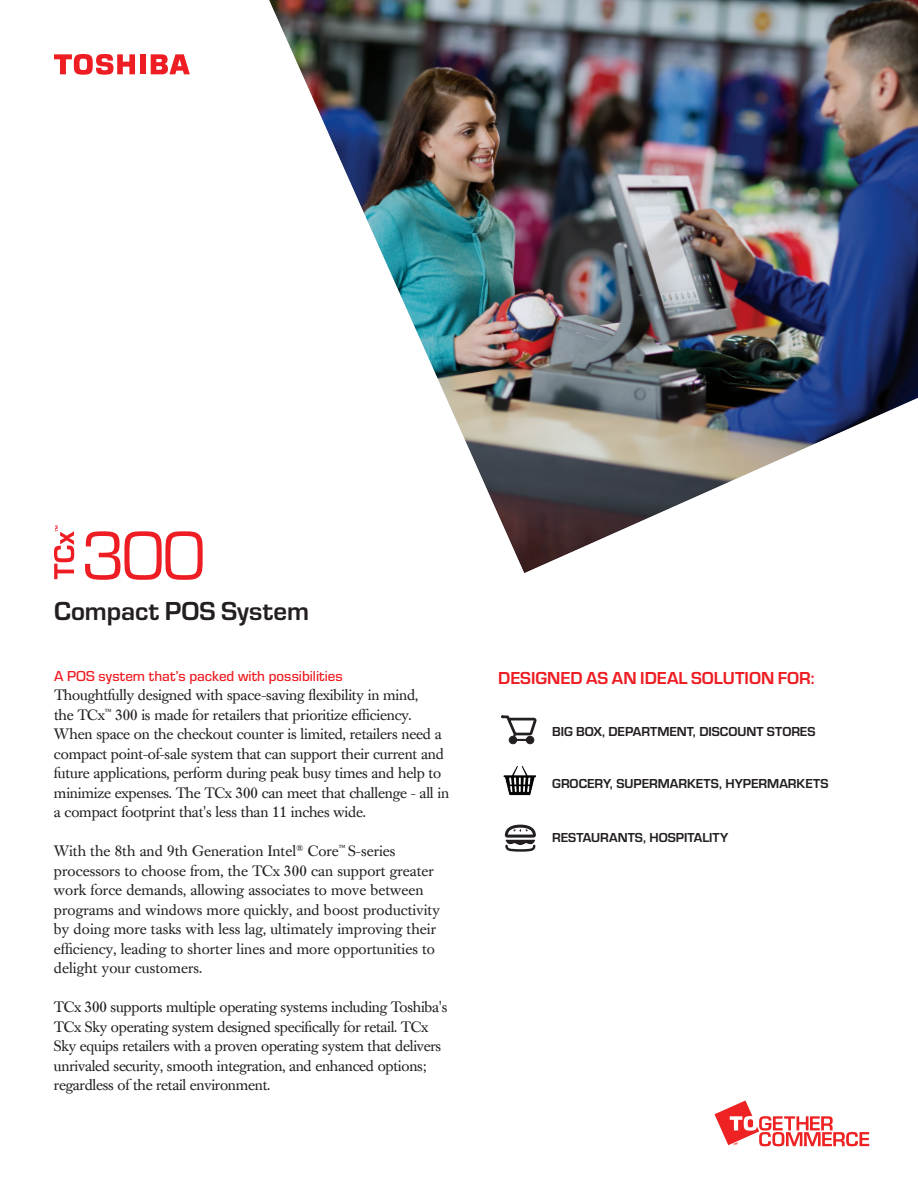
<style>
.page{position:relative;width:918px;height:1188px;background:#fff}
.page>*{position:absolute;margin:0;border:0;box-sizing:border-box;transform-origin:0 0}
.t1{font:700 27px "Eurostile";letter-spacing:.005em;color:#231f20}
.t2{font:700 18px "Eurostile";color:#ee1d23}
.t3{font:15px/19.5px "Caslon Book BE";letter-spacing:-.01em;color:#231f20}
.t4{font:500 15px "Eurostile";color:#ee1d23}
.t5{font:700 13.5px "Eurostile";color:#231f20}
</style>
<div class="page">
<div style="left:140px;top:54px;width:6px;height:20px;background:#ee1d23"></div>
<svg style="left:151px;top:54px;width:39px;height:20px"></svg>
<svg style="left:54px;top:54px;width:81px;height:21px"></svg>
<svg style="left:714px;top:1101px;width:155px;height:45px"></svg>
<img style="left:269px;top:0;width:649px;height:573px">
<svg style="left:54px;top:526px;width:20px;height:53px"></svg>
<svg style="left:85px;top:531px;width:118px;height:49px"></svg>
<svg style="left:505px;top:825px;width:31px;height:27px"></svg>
<img style="left:503px;top:766px;width:33px;height:30px">
<div style="left:509px;top:736px;width:8px;height:8px;background:#231f20;border-radius:50%"></div>
<div style="left:509px;top:736px;width:8px;height:8px;border:1px solid #231f20;border-radius:50%"></div>
<div style="left:526px;top:736px;width:8px;height:8px;background:#231f20;border-radius:50%"></div>
<div style="left:526px;top:736px;width:8px;height:8px;border:1px solid #231f20;border-radius:50%"></div>
<svg style="left:501px;top:715px;width:36px;height:26px"></svg>
<h1 class="t1" style="left:54px;top:592px;width:257px">Compact POS System</h1>
<p class="t4" style="left:54px;top:666px;width:290px">A POS system that’s packed with possibilities</p>
<p class="t3" style="left:54px;top:686px;width:397px">Thoughtfully designed with space-saving flexibility in mind,<br>the TCx<sup>™</sup> 300 is made for retailers that prioritize efficiency.<br>When space on the checkout counter is limited, retailers need a compact point-of-sale system that can support their current and future applications, perform during peak busy times and help to minimize expenses. The TCx 300 can meet that challenge - all in a compact footprint that's less than 11 inches wide.</p>
<p class="t3" style="left:54px;top:842px;width:387px">With the 8th and 9th Generation Intel<sup>®</sup> Core<sup>™</sup> S-series processors to choose from, the TCx 300 can support greater work force demands, allowing associates to move between programs and windows more quickly, and boost productivity by doing more tasks with less lag, ultimately improving their efficiency, leading to shorter lines and more opportunities to delight your customers.</p>
<p class="t3" style="left:54px;top:998px;width:395px">TCx 300 supports multiple operating systems including Toshiba's TCx Sky operating system designed specifically for retail. TCx Sky equips retailers with a proven operating system that delivers unrivaled security, smooth integration, and enhanced options; regardless of the retail environment.</p>
<p class="t2" style="left:498px;top:665px;width:318px">DESIGNED AS AN IDEAL SOLUTION FOR:</p>
<p class="t5" style="left:552px;top:722px;width:265px">BIG BOX, DEPARTMENT, DISCOUNT STORES</p>
<p class="t5" style="left:552px;top:774px;width:278px">GROCERY, SUPERMARKETS, HYPERMARKETS</p>
<p class="t5" style="left:552px;top:828px;width:178px">RESTAURANTS, HOSPITALITY</p>
</div>
